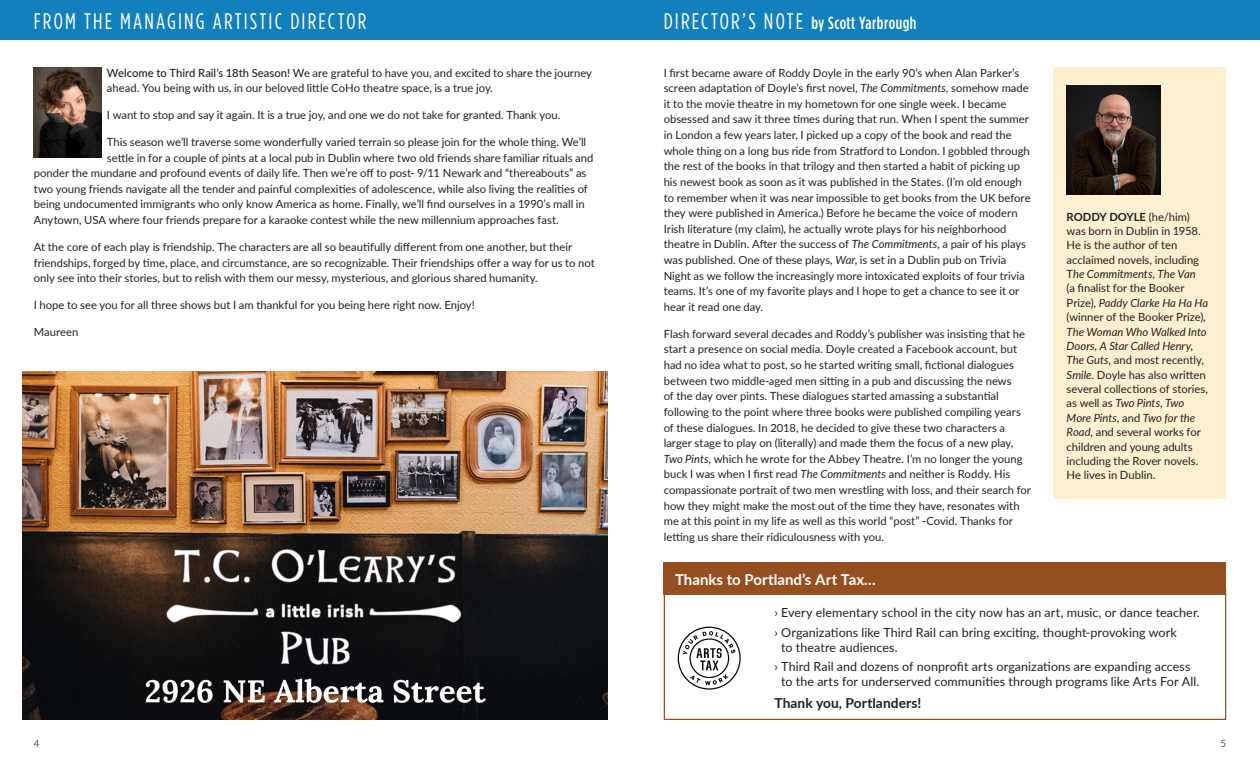
<style>
.page{position:relative;width:1260px;height:765px;background:#fff}
.page>*{position:absolute;margin:0;border:0;box-sizing:border-box;transform-origin:0 0}
.t1{font:22.5px "Gotham Condensed";letter-spacing:.095em;color:#fff}
.t2{font:500 17.5px "Gotham Condensed";letter-spacing:.025em;color:#fff}
.show_date{font:700 15px "Lato";color:#fff}
.show_date-2{font:700 13.75px "Lato";letter-spacing:.005em;color:#231f20}
.show_date-3{font:12.5px/15px "Lato";letter-spacing:.005em;color:#231f20}
.Body_Copy{font:11.25px/15.6px "Lato";color:#231f20}
.Bio{font:11.25px/14.4px "Lato";color:#231f20}
.t3{font:10px "Lato";color:#555659}
.s1{font-weight:500}
.s2{font-weight:400;font-size:22.5px}
.s3{font-style:italic}
.s4{font-weight:700}
</style>
<div class="page">
<div style="left:0;top:0;width:630px;height:39px;background:#1280bc"></div>
<div style="left:619px;top:0;width:641px;height:39px;background:#1280bc"></div>
<img style="left:22px;top:371px;width:586px;height:349px">
<div style="left:1054px;top:68px;width:172px;height:431px;background:#fdf0d0"></div>
<div style="left:664px;top:590px;width:562px;height:130px;border:1px solid #954f21"></div>
<img style="left:34px;top:68px;width:67px;height:90px">
<img style="left:1067px;top:85px;width:94px;height:109px">
<div style="left:664px;top:562px;width:562px;height:33px;background:#954f21"></div>
<svg style="left:678px;top:627px;width:63px;height:63px"></svg>
<p class="t1" style="left:34px;top:8px;width:334px">FROM THE MANAGING ARTISTIC DIRECTOR</p>
<p class="Body_Copy" style="left:107px;top:64px;width:487px"><span class="s1">Welcome to Third Rail’s 18th Season!</span> We are grateful to have you, and excited to share the journey ahead. You being with us, in our beloved little CoHo theatre space, is a true joy.</p>
<p class="Body_Copy" style="left:107px;top:107px;width:455px">I want to stop and say it again. It is a true joy, and one we do not take for granted. Thank you.</p>
<p class="Body_Copy" style="left:107px;top:134px;width:481px">This season we’ll traverse some wonderfully varied terrain so please join for the whole thing. We’ll</p>
<p class="Body_Copy" style="left:107px;top:149px;width:488px">settle in for a couple of pints at a local pub in Dublin where two old friends share familiar rituals and</p>
<p class="Body_Copy" style="left:34px;top:165px;width:554px">ponder the mundane and profound events of daily life. Then we’re off to post- 9/11 Newark and “thereabouts” as</p>
<p class="Body_Copy" style="left:34px;top:180px;width:556px">two young friends navigate all the tender and painful complexities of adolescence, while also living the realities of</p>
<p class="Body_Copy" style="left:34px;top:196px;width:553px">being undocumented immigrants who only know America as home. Finally, we’ll find ourselves in a 1990’s mall in</p>
<p class="Body_Copy" style="left:34px;top:212px;width:527px">Anytown, USA where four friends prepare for a karaoke contest while the new millennium approaches fast.</p>
<p class="Body_Copy" style="left:34px;top:239px;width:563px">At the core of each play is friendship. The characters are all so beautifully different from one another, but their friendships, forged by time, place, and circumstance, are so recognizable. Their friendships offer a way for us to not only see into their stories, but to relish with them our messy, mysterious, and glorious shared humanity.</p>
<p class="Body_Copy" style="left:34px;top:297px;width:443px">I hope to see you for all three shows but I am thankful for you being here right now. Enjoy!</p>
<p class="Body_Copy" style="left:34px;top:324px;width:46px">Maureen</p>
<p class="t2" style="left:664px;top:13px;width:254px"><span class="s2">DIRECTOR’S NOTE</span> by Scott Yarbrough</p>
<p class="Body_Copy" style="left:664px;top:64px;width:368px">I first became aware of Roddy Doyle in the early 90’s when Alan Parker’s screen adaptation of Doyle’s first novel, <span class="s3">The Commitments</span>, somehow made it to the movie theatre in my hometown for one single week. I became obsessed and saw it three times during that run. When I spent the summer in London a few years later, I picked up a copy of the book and read the whole thing on a long bus ride from Stratford to London. I gobbled through the rest of the books in that trilogy and then started a habit of picking up his newest book as soon as it was published in the States. (I’m old enough to remember when it was near impossible to get books from the UK before they were published in America.) Before he became the voice of modern Irish literature (my claim), he actually wrote plays for his neighborhood theatre in Dublin. After the success of <span class="s3">The Commitments</span>, a pair of his plays was published. One of these plays, <span class="s3">War</span>, is set in a Dublin pub on Trivia Night as we follow the increasingly more intoxicated exploits of four trivia teams. It’s one of my favorite plays and I hope to get a chance to see it or hear it read one day.</p>
<p class="Body_Copy" style="left:664px;top:325px;width:369px">Flash forward several decades and Roddy’s publisher was insisting that he start a presence on social media. Doyle created a Facebook account, but had no idea what to post, so he started writing small, fictional dialogues between two middle-aged men sitting in a pub and discussing the news<br>of the day over pints. These dialogues started amassing a substantial following to the point where three books were published compiling years of these dialogues. In 2018, he decided to give these two characters a larger stage to play on (literally) and made them the focus of a new play, <span class="s3">Two Pints</span>, which he wrote for the Abbey Theatre. I’m no longer the young buck I was when I first read <span class="s3">The Commitments</span> and neither is Roddy. His compassionate portrait of two men wrestling with loss, and their search for how they might make the most out of the time they have, resonates with me at this point in my life as well as this world “post” -Covid. Thanks for letting us share their ridiculousness with you.</p>
<p class="Bio" style="left:1067px;top:209px;width:143px"><span class="s4">RODDY DOYLE</span> (he/him) was born in Dublin in 1958.<br>He is the author of ten acclaimed novels, including<br>T<span class="s3">he Commitments</span>, <span class="s3">The Van<br></span>(a finalist for the Booker<br>Prize), <span class="s3">Paddy Clarke Ha Ha Ha </span>(winner of the Booker Prize),<br><span class="s3">The Woman Who Walked Into<br>Doors</span>, <span class="s3">A Star Called Henry</span>,<br><span class="s3">The Guts</span>, and most recently,<br><span class="s3">Smile</span>. Doyle has also written several collections of stories, as well as <span class="s3">Two Pints</span>, <span class="s3">Two<br>More Pints</span>, and <span class="s3">Two for the<br>Road</span>, and several works for children and young adults including the Rover novels.<br>He lives in Dublin.</p>
<p class="show_date" style="left:675px;top:568px;width:202px">Thanks to Portland’s Art Tax…</p>
<p class="show_date-3" style="left:774px;top:605px;width:427px">› Every elementary school in the city now has an art, music, or dance teacher.</p>
<p class="show_date-3" style="left:781px;top:624px;width:397px;text-indent:-7px">› Organizations like Third Rail can bring exciting, thought-provoking work to theatre audiences.</p>
<p class="show_date-3" style="left:781px;top:659px;width:420px;text-indent:-7px">› Third Rail and dozens of nonprofit arts organizations are expanding access to the arts for underserved communities through programs like Arts For All.</p>
<p class="show_date-2" style="left:774px;top:693px;width:148px">Thank you, Portlanders!</p>
<p class="t3" style="left:34px;top:736px;width:7px">4</p>
<p class="t3" style="left:1220px;top:736px;width:7px">5</p>
</div>
